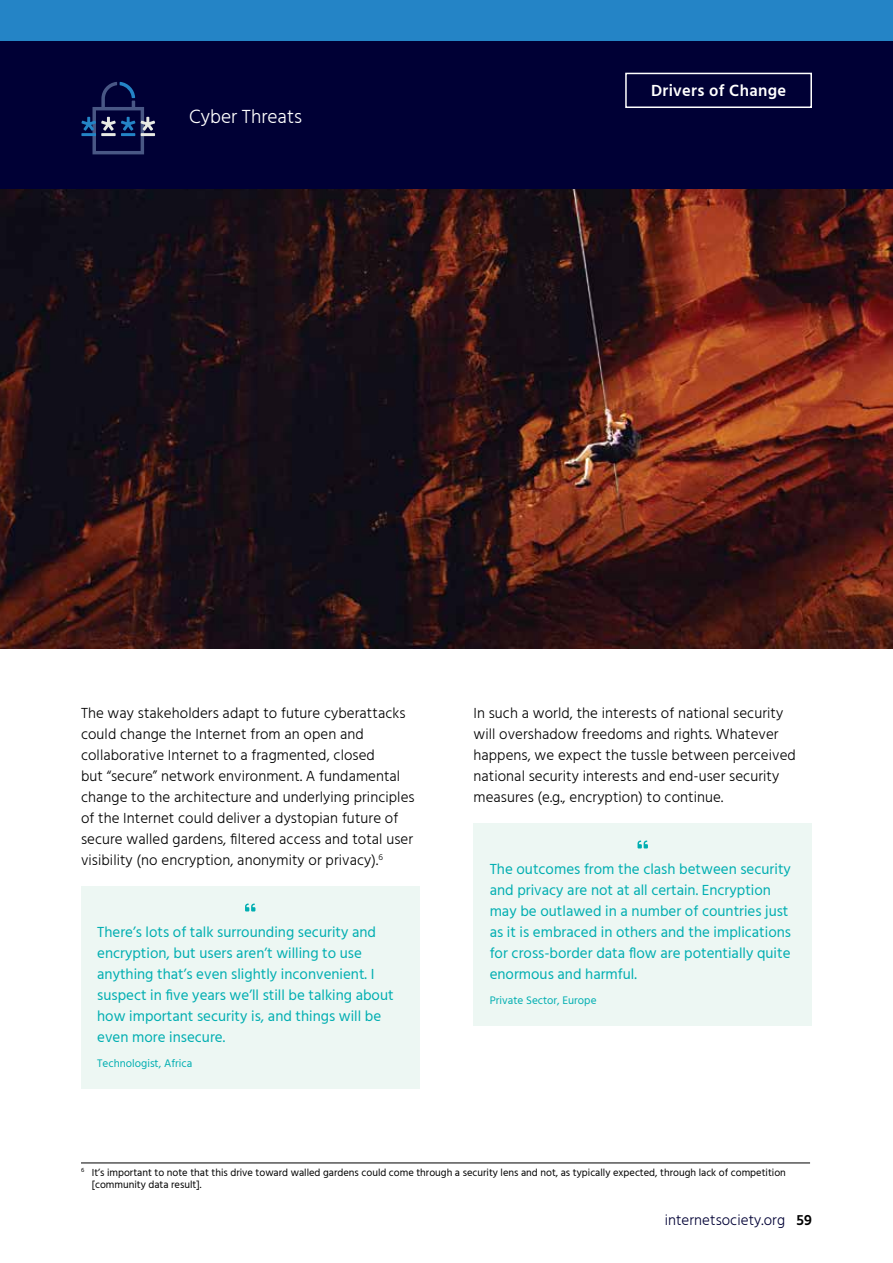
<style>
.page{position:relative;width:893px;height:1263px;background:#fff}
.page>*{position:absolute;margin:0;border:0;box-sizing:border-box;transform-origin:0 0}
.t1{font:300 19.5px "Hind";color:#fff}
.t2{font:600 16.5px "Hind";letter-spacing:.02em;color:#fff}
.t3{font:300 15px/21px "Hind";letter-spacing:.005em;color:#000}
.t4{font:15px/21px "Hind";color:#00aeb1}
.t5{font:300 15px "Hind";letter-spacing:.005em;color:#000035}
.t6{font:11.25px "Hind";color:#00aeb1}
.t7{font:10.5px/12.6px "Hind";color:#000}
.s1{font-weight:600;color:#000}
</style>
<div class="page">
<img style="left:0;top:189px;width:893px;height:459px">
<div style="left:81px;top:886px;width:338px;height:44px;background:#edf7f3"></div>
<div style="left:81px;top:921px;width:338px;height:129px;background:#edf7f3"></div>
<div style="left:81px;top:1041px;width:338px;height:48px;background:#edf7f3"></div>
<svg style="left:245px;top:903px;width:10px;height:8px"></svg>
<hr style="left:81px;top:1163px;width:729px;height:1px;background:#000">
<div style="left:473px;top:823px;width:339px;height:44px;background:#edf7f3"></div>
<div style="left:473px;top:858px;width:339px;height:129px;background:#edf7f3"></div>
<div style="left:473px;top:978px;width:339px;height:48px;background:#edf7f3"></div>
<svg style="left:637px;top:840px;width:11px;height:8px"></svg>
<div style="left:0;top:40px;width:893px;height:149px;background:#000035"></div>
<div style="left:0;top:0;width:893px;height:40px;background:#2484c6"></div>
<div style="left:625px;top:73px;width:187px;height:35px;border:2px solid #fff"></div>
<svg style="left:81px;top:82px;width:74px;height:72px"></svg>
<h1 class="t1" style="left:189px;top:103px;width:115px">Cyber Threats</h1>
<p class="t2" style="left:651px;top:79px;width:137px">Drivers of Change</p>
<p class="t3" style="left:81px;top:703px;width:335px">The way stakeholders adapt to future cyberattacks could change the Internet from an open and collaborative Internet to a fragmented, closed<br>but “secure” network environment. A fundamental change to the architecture and underlying principles of the Internet could deliver a dystopian future of secure walled gardens, filtered access and total user visibility (no encryption, anonymity or privacy).<sup>6</sup></p>
<p class="t4" style="left:97px;top:922px;width:298px">There’s lots of talk surrounding security and encryption, but users aren’t willing to use anything that’s even slightly inconvenient. I suspect in five years we’ll still be talking about how important security is, and things will be even more insecure.</p>
<p class="t6" style="left:97px;top:1055px;width:96px">Technologist, Africa</p>
<p class="t3" style="left:473px;top:703px;width:324px">In such a world, the interests of national security will overshadow freedoms and rights. Whatever happens, we expect the tussle between perceived national security interests and end-user security measures (e.g., encryption) to continue.</p>
<p class="t4" style="left:490px;top:859px;width:303px">The outcomes from the clash between security and privacy are not at all certain. Encryption may be outlawed in a number of countries just as it is embraced in others and the implications for cross-border data flow are potentially quite enormous and harmful.</p>
<p class="t6" style="left:490px;top:992px;width:108px">Private Sector, Europe</p>
<p class="t7" style="left:92px;top:1166px;width:696px;text-indent:-11px"><sup>6</sup> It’s important to note that this drive toward walled gardens could come through a security lens and not, as typically expected, through lack of competition [community data result].</p>
<p class="t5" style="left:665px;top:1210px;width:149px">internetsociety.org <span class="s1">59</span></p>
</div>
